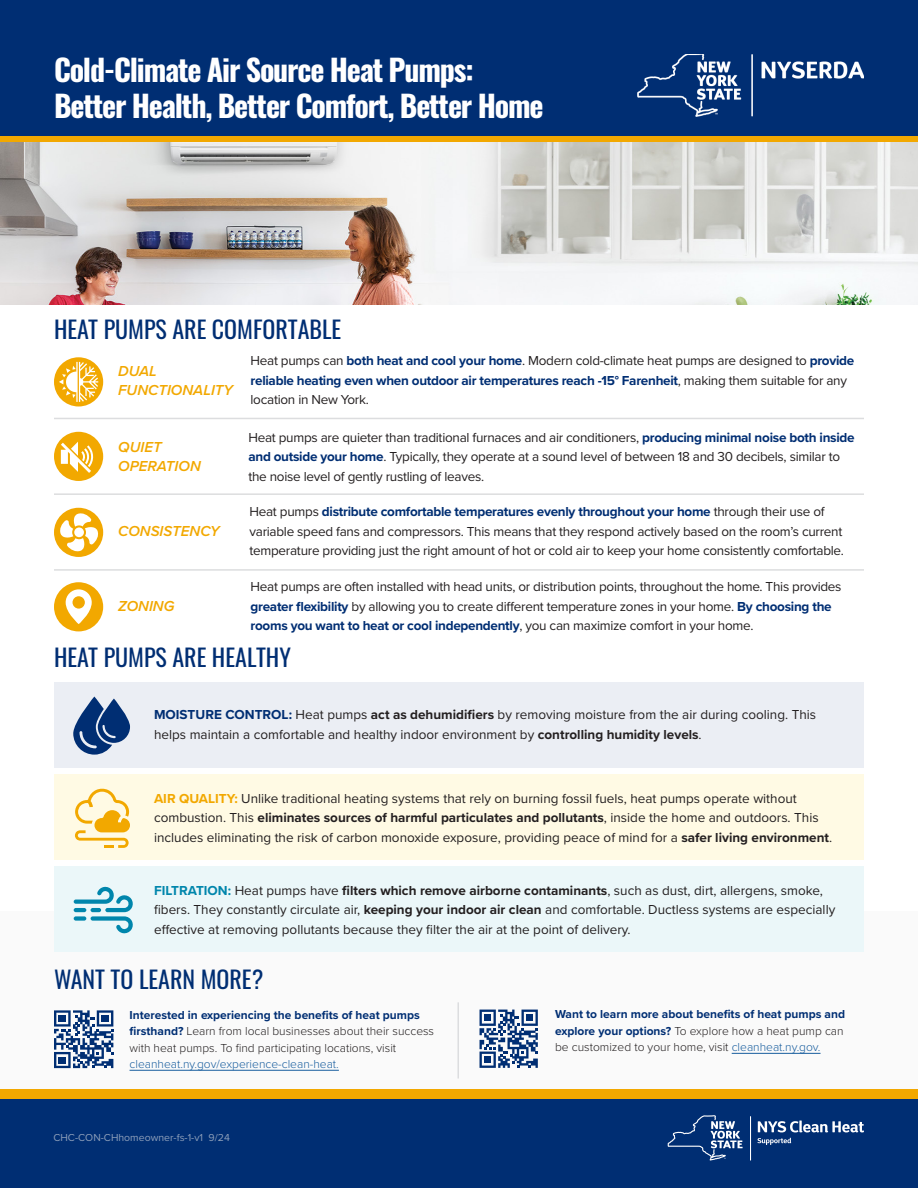
<style>
.page{position:relative;width:918px;height:1188px;background:#fff}
.page>*{position:absolute;margin:0;border:0;box-sizing:border-box;transform-origin:0 0}
.t1{font:700 30px "Oswald";letter-spacing:-.04em;color:#fff}
.t2{font:24px "Oswald";color:#002e73}
.t3{font:italic 600 15px "Proxima Nova";color:#f2a800}
.t4{font:13.5px/19.5px "Proxima Nova";letter-spacing:-.02em;color:#231f20}
.t5{font:13.5px/19.5px "Proxima Nova";color:#231f20}
.t6{font:300 12px/16.5px "Proxima Nova";color:#231f20}
.t7{font:700 12px/16.5px "Proxima Nova";color:#002e73;text-align:justify}
.t8{font:10.5px "Proxima Nova";color:#d1d5dc}
.s1{font-weight:700;color:#002e73}
.s2{font-weight:700;color:#002e72}
.s3{font-weight:700}
.s4{font-weight:700;color:#f2a800}
.s5{font-weight:700;color:#0086ac}
.s6{color:#175d9e}
.s7{font-weight:300;color:#231f20}
.s8{font-weight:300;color:#175d9e}
</style>
<div class="page">
<img style="left:0;top:141px;width:918px;height:163px">
<div style="left:0;top:912px;width:918px;height:263px;background:#fafafa"></div>
<div style="left:0;top:1090px;width:918px;height:17px;background:#f2a800"></div>
<div style="left:0;top:0;width:918px;height:136px;background:#002e73"></div>
<div style="left:0;top:136px;width:918px;height:5px;background:#f2a800"></div>
<hr style="left:54px;top:418px;width:810px;height:1px;background:#dcdddf">
<hr style="left:54px;top:493px;width:810px;height:2px;background:#dcdddf">
<hr style="left:54px;top:569px;width:810px;height:2px;background:#dcdddf">
<div style="left:54px;top:357px;width:49px;height:49px;background:#f2a800;border-radius:50%"></div>
<svg style="left:59px;top:362px;width:39px;height:40px"></svg>
<div style="left:54px;top:432px;width:49px;height:49px;background:#f2a800;border-radius:50%"></div>
<svg style="left:61px;top:442px;width:33px;height:31px"></svg>
<div style="left:54px;top:582px;width:49px;height:49px;background:#f2a800;border-radius:50%"></div>
<svg style="left:66px;top:589px;width:26px;height:35px"></svg>
<div style="left:54px;top:508px;width:49px;height:49px;background:#f2a800;border-radius:50%"></div>
<svg style="left:59px;top:512px;width:40px;height:41px"></svg>
<div style="left:54px;top:682px;width:810px;height:85px;background:#ebeef4"></div>
<div style="left:54px;top:774px;width:810px;height:86px;background:#fffae4"></div>
<div style="left:54px;top:866px;width:810px;height:86px;background:#ebf7f9"></div>
<svg style="left:74px;top:887px;width:59px;height:47px"></svg>
<svg style="left:73px;top:697px;width:57px;height:58px"></svg>
<svg style="left:75px;top:788px;width:55px;height:60px"></svg>
<svg style="left:54px;top:1010px;width:59px;height:58px"></svg>
<div style="left:59px;top:1057px;width:7px;height:7px;background:#002e73"></div>
<div style="left:102px;top:1015px;width:7px;height:7px;background:#002e73"></div>
<hr style="left:130px;top:1070px;width:209px;height:1px;background:#175d9e">
<hr style="left:458px;top:1002px;width:1px;height:76px;background:#dcdddf">
<svg style="left:480px;top:1010px;width:58px;height:58px"></svg>
<hr style="left:732px;top:1053px;width:89px;height:1px;background:#175d9e">
<div style="left:0;top:1099px;width:918px;height:89px;background:#002e73"></div>
<hr style="left:750px;top:1116px;width:1px;height:45px;background:#fff">
<svg style="left:758px;top:1120px;width:106px;height:12px"></svg>
<svg style="left:757px;top:1138px;width:34px;height:7px"></svg>
<svg style="left:668px;top:1115px;width:75px;height:46px"></svg>
<img style="left:638px;top:54px;width:226px;height:63px">
<p class="t1" style="left:54px;top:54px;width:421px">Cold-Climate Air Source Heat Pumps:</p>
<p class="t1" style="left:54px;top:90px;width:491px">Better Health, Better Comfort, Better Home</p>
<p class="t2" style="left:54px;top:308px;width:289px">HEAT PUMPS ARE COMFORTABLE</p>
<p class="t3" style="left:118px;top:360px;width:40px">DUAL</p>
<p class="t3" style="left:118px;top:379px;width:117px">FUNCTIONALITY</p>
<p class="t3" style="left:118px;top:435px;width:45px">QUIET</p>
<p class="t3" style="left:118px;top:455px;width:84px">OPERATION</p>
<p class="t3" style="left:118px;top:520px;width:103px">CONSISTENCY</p>
<p class="t3" style="left:118px;top:595px;width:58px">ZONING</p>
<p class="t4" style="left:251px;top:350px;width:605px">Heat pumps can <span class="s1">both heat and cool your home</span>. Modern cold-climate heat pumps are designed to <span class="s1">provide reliable heating even when outdoor air temperatures reach -15° Farenheit</span>, making them suitable for any location in New York.</p>
<p class="t4" style="left:248px;top:427px;width:608px">Heat pumps are quieter than traditional furnaces and air conditioners, <span class="s1">producing minimal noise both inside and outside your home</span>. Typically, they operate at a sound level of between 18 and 30 decibels, similar to the noise level of gently rustling of leaves.</p>
<p class="t4" style="left:249px;top:502px;width:596px">Heat pumps <span class="s2">distribute comfortable temperatures</span> <span class="s1">evenly throughout your home</span> through their use of variable speed fans and compressors. This means that they respond actively based on the room’s current temperature providing just the right amount of hot or cold air to keep your home consistently comfortable.</p>
<p class="t4" style="left:251px;top:577px;width:593px">Heat pumps are often installed with head units, or distribution points, throughout the home. This provides <span class="s1">greater flexibility</span> by allowing you to create different temperature zones in your home. <span class="s1">By choosing the rooms you want to heat or cool independently</span>, you can maximize comfort in your home.</p>
<p class="t2" style="left:54px;top:636px;width:238px">HEAT PUMPS ARE HEALTHY</p>
<p class="t5" style="left:154px;top:705px;width:664px"><span class="s1">MOISTURE CONTROL:</span> Heat pumps <span class="s3">act as dehumidifiers</span> by removing moisture from the air during cooling. This helps maintain a comfortable and healthy indoor environment by <span class="s3">controlling humidity levels</span>.</p>
<p class="t5" style="left:154px;top:788px;width:680px"><span class="s4">AIR QUALITY:</span> Unlike traditional heating systems that rely on burning fossil fuels, heat pumps operate without combustion. This <span class="s3">eliminates sources of harmful particulates and pollutants</span>, inside the home and outdoors. This includes eliminating the risk of carbon monoxide exposure, providing peace of mind for a <span class="s3">safer living environment</span>.</p>
<p class="t5" style="left:154px;top:880px;width:683px"><span class="s5">FILTRATION:</span> Heat pumps have <span class="s3">filters which remove airborne contaminants</span>, such as dust, dirt, allergens, smoke, fibers. They constantly circulate air, <span class="s3">keeping your indoor air clean</span> and comfortable. Ductless systems are especially effective at removing pollutants because they filter the air at the point of delivery.</p>
<p class="t2" style="left:54px;top:958px;width:211px">WANT TO LEARN MORE?</p>
<p class="t6" style="left:130px;top:1006px;width:306px"><span class="s1">Interested in experiencing the benefits of heat pumps firsthand?</span> Learn from local businesses about their success with heat pumps. To find participating locations, visit <span class="s6">cleanheat.ny.gov/experience-clean-heat.</span></p>
<p class="t7" style="left:555px;top:1006px;width:292px">Want to learn more about benefits of heat pumps and explore your options? <span class="s7">To explore how a heat pump can be customized to your home, visit</span> <span class="s8">cleanheat.ny.gov.</span></p>
<p class="t8" style="left:53px;top:1130px;width:178px">CHC-CON-CHhomeowner-fs-1-v1 9/24</p>
</div>
